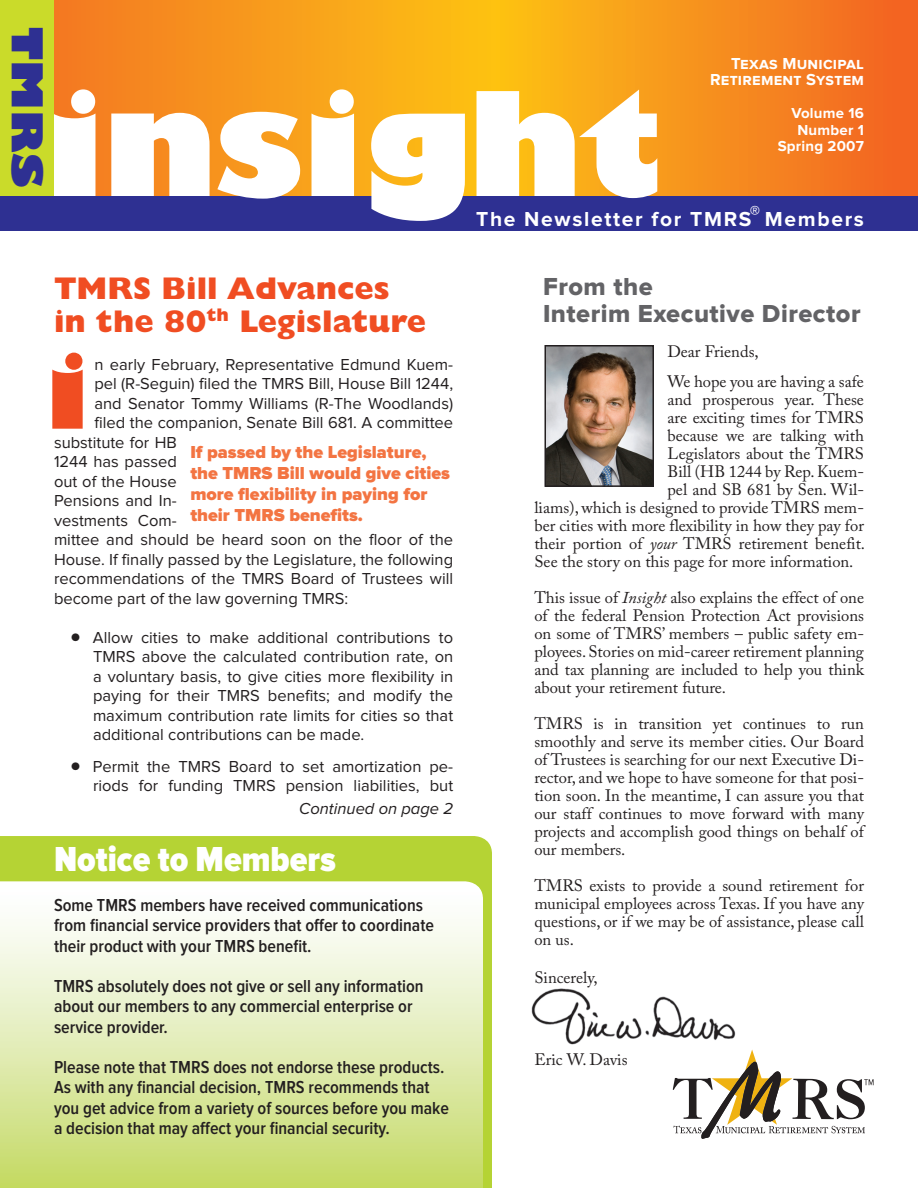
<style>
.page{position:relative;width:918px;height:1188px;background:#fff}
.page>*{position:absolute;margin:0;border:0;box-sizing:border-box;transform-origin:0 0}
.t1{font:800 100.5px "Gill Sans";color:#f04d22}
.t2{font:800 41.7px "Gill Sans";color:#2e3092;scale:1.14 1}
.t3{font:900 36px "Proxima Nova Cond";color:#fff}
.t4{font:800 31.5px/33px "Gill Sans Std";color:#f04d22}
.t5{font:25.5px/27px "Proxima Nova Extrabld";letter-spacing:.02em;color:#636366}
.t6{font:700 21px "Proxima Nova";letter-spacing:.08em;color:#fff}
.t7{font:600 18px/20.2px "Proxima Nova Cond";color:#231f20}
.t8{font:900 18px/21px "Proxima Nova";color:#f37442}
.t9{font:16.5px/18px "Adobe Caslon Pro";color:#231f20;text-align:justify}
.t10{font:16.5px/19.5px "Proxima Nova";color:#231f20;text-align:justify}
.t11{font:700 16.5px/16.5px "Proxima Nova";letter-spacing:.015em;color:#fff;text-align:right}
.t12{font:italic 16.5px "Proxima Nova";color:#231f20}
.t13{font:700 15px/16.5px "Proxima Nova";letter-spacing:.015em;color:#fff;text-align:right}
.s1{font-size:36px}
.s2{font-style:italic}
</style>
<div class="page">
<div style="left:0;top:836px;width:492px;height:352px;background:#b5d334"></div>
<svg style="left:0;top:881px;width:483px;height:307px"></svg>
<svg style="left:54px;top:0;width:864px;height:196px;background:#f7921c"></svg>
<svg style="left:54px;top:89px;width:41px;height:107px"></svg>
<svg style="left:111px;top:113px;width:99px;height:83px"></svg>
<svg style="left:312px;top:89px;width:42px;height:107px"></svg>
<div style="left:0;top:0;width:54px;height:207px;background:#cadb2a"></div>
<div style="left:0;top:196px;width:918px;height:35px;background:#2e3092"></div>
<svg style="left:371px;top:114px;width:94px;height:107px"></svg>
<svg style="left:217px;top:112px;width:83px;height:87px"></svg>
<svg style="left:477px;top:90px;width:180px;height:108px"></svg>
<img style="left:531px;top:988px;width:205px;height:57px">
<svg style="left:673px;top:1050px;width:201px;height:89px"></svg>
<img style="left:547px;top:348px;width:104px;height:136px">
<div style="left:544px;top:345px;width:110px;height:142px;border:2px solid #231f20"></div>
<h2 class="t2" style="left:53px;top:27px;width:142px;rotate:90deg">TMRS</h2>
<p class="t11" style="left:710px;top:55px;width:155px">Texas Municipal<br>Retirement System</p>
<p class="t13" style="left:778px;top:105px;width:88px">Volume 16<br>Number 1<br>Spring 2007</p>
<p class="t6" style="left:476px;top:210px;width:389px">The Newsletter for TMRS® Members</p>
<h3 class="t4" style="left:54px;top:272px;width:374px">TMRS Bill Advances in the 80<sup>th</sup> Legislature</h3>
<h3 class="t5" style="left:543px;top:274px;width:319px">From the<br>Interim Executive Director</h3>
<h1 class="t1" style="left:46px;top:329px;width:43px">i</h1>
<p class="t10" style="left:94px;top:355px;width:360px">n early February, Representative Edmund Kuem-</p>
<p class="t10" style="left:94px;top:375px;width:360px">pel (R-Seguin) filed the TMRS Bill, House Bill 1244,</p>
<p class="t10" style="left:94px;top:394px;width:360px">and Senator Tommy Williams (R-The Woodlands)</p>
<p class="t10" style="left:94px;top:414px;width:360px">filed the companion, Senate Bill 681. A committee</p>
<p class="t10" style="left:54px;top:433px;width:124px">substitute for HB</p>
<p class="t10" style="left:54px;top:453px;width:124px">1244 has passed</p>
<p class="t10" style="left:54px;top:472px;width:124px">out of the House</p>
<p class="t10" style="left:54px;top:492px;width:124px">Pensions and In-</p>
<p class="t10" style="left:54px;top:511px;width:124px">vestments Com-</p>
<p class="t10" style="left:54px;top:531px;width:401px">mittee and should be heard soon on the floor of the</p>
<p class="t10" style="left:54px;top:550px;width:401px">House. If finally passed by the Legislature, the following</p>
<p class="t10" style="left:54px;top:570px;width:401px">recommendations of the TMRS Board of Trustees will</p>
<p class="t10" style="left:54px;top:589px;width:296px">become part of the law governing TMRS:</p>
<p class="t10" style="left:93px;top:628px;width:362px;text-indent:-24px"><span class="s1">•</span> Allow cities to make additional contributions to TMRS above the calculated contribution rate, on a voluntary basis, to give cities more flexibility in paying for their TMRS benefits; and modify the maximum contribution rate limits for cities so that additional contributions can be made.</p>
<p class="t10" style="left:69px;top:757px;width:386px;text-align:right"><span class="s1">•</span> Permit the TMRS Board to set amortization pe&shy;riods for funding TMRS pension liabilities, but</p>
<p class="t8" style="left:190px;top:442px;width:261px">If passed by the Legislature, the TMRS Bill would give cities more flexibility in paying for their TMRS benefits.</p>
<p class="t12" style="left:299px;top:801px;width:156px">Continued on page 2</p>
<h3 class="t3" style="left:54px;top:843px;width:284px">Notice to Members</h3>
<p class="t7" style="left:54px;top:896px;width:382px">Some TMRS members have received communications from financial service providers that offer to coordinate their product with your TMRS benefit.</p>
<p class="t7" style="left:54px;top:977px;width:371px">TMRS absolutely does not give or sell any information about our members to any commercial enterprise or service provider.</p>
<p class="t7" style="left:54px;top:1058px;width:396px">Please note that TMRS does not endorse these products.<br>As with any financial decision, TMRS recommends that you get advice from a variety of sources before you make a decision that may affect your financial security.</p>
<p class="t9" style="left:668px;top:336px;width:198px;line-height:30px">Dear Friends,<br>We hope you are having a safe</p>
<p class="t9" style="left:668px;top:390px;width:198px">and prosperous year. These</p>
<p class="t9" style="left:668px;top:408px;width:198px">are exciting times for TMRS</p>
<p class="t9" style="left:668px;top:426px;width:198px">because we are talking with</p>
<p class="t9" style="left:668px;top:444px;width:198px">Legislators about the TMRS</p>
<p class="t9" style="left:668px;top:462px;width:198px">Bill (HB 1244 by Rep. Kuem-</p>
<p class="t9" style="left:668px;top:480px;width:198px">pel and SB 681 by Sen. Wil-</p>
<p class="t9" style="left:534px;top:498px;width:331px">liams), which is designed to provide TMRS mem-</p>
<p class="t9" style="left:534px;top:516px;width:331px">ber cities with more flexibility in how they pay for</p>
<p class="t9" style="left:534px;top:534px;width:332px">their portion of <span class="s2">your</span> TMRS retirement benefit.</p>
<p class="t9" style="left:534px;top:552px;width:321px">See the story on this page for more information.</p>
<p class="t9" style="left:534px;top:588px;width:331px">This issue of <span class="s2">Insight</span> also explains the effect of one of the federal Pension Protection Act provisions on some of TMRS’ members – public safety em&shy;ployees. Stories on mid-career retirement planning and tax planning are included to help you think about your retirement future.</p>
<p class="t9" style="left:534px;top:714px;width:331px">TMRS is in transition yet continues to run smoothly and serve its member cities. Our Board of Trustees is searching for our next Executive Di&shy;rector, and we hope to have someone for that posi&shy;tion soon. In the meantime, I can assure you that our staff continues to move forward with many projects and accomplish good things on behalf of our members.</p>
<p class="t9" style="left:534px;top:876px;width:331px">TMRS exists to provide a sound retirement for municipal employees across Texas. If you have any questions, or if we may be of assistance, please call on us.</p>
<p class="t9" style="left:534px;top:968px;width:65px">Sincerely,</p>
<p class="t9" style="left:534px;top:1050px;width:95px">Eric W. Davis</p>
</div>
